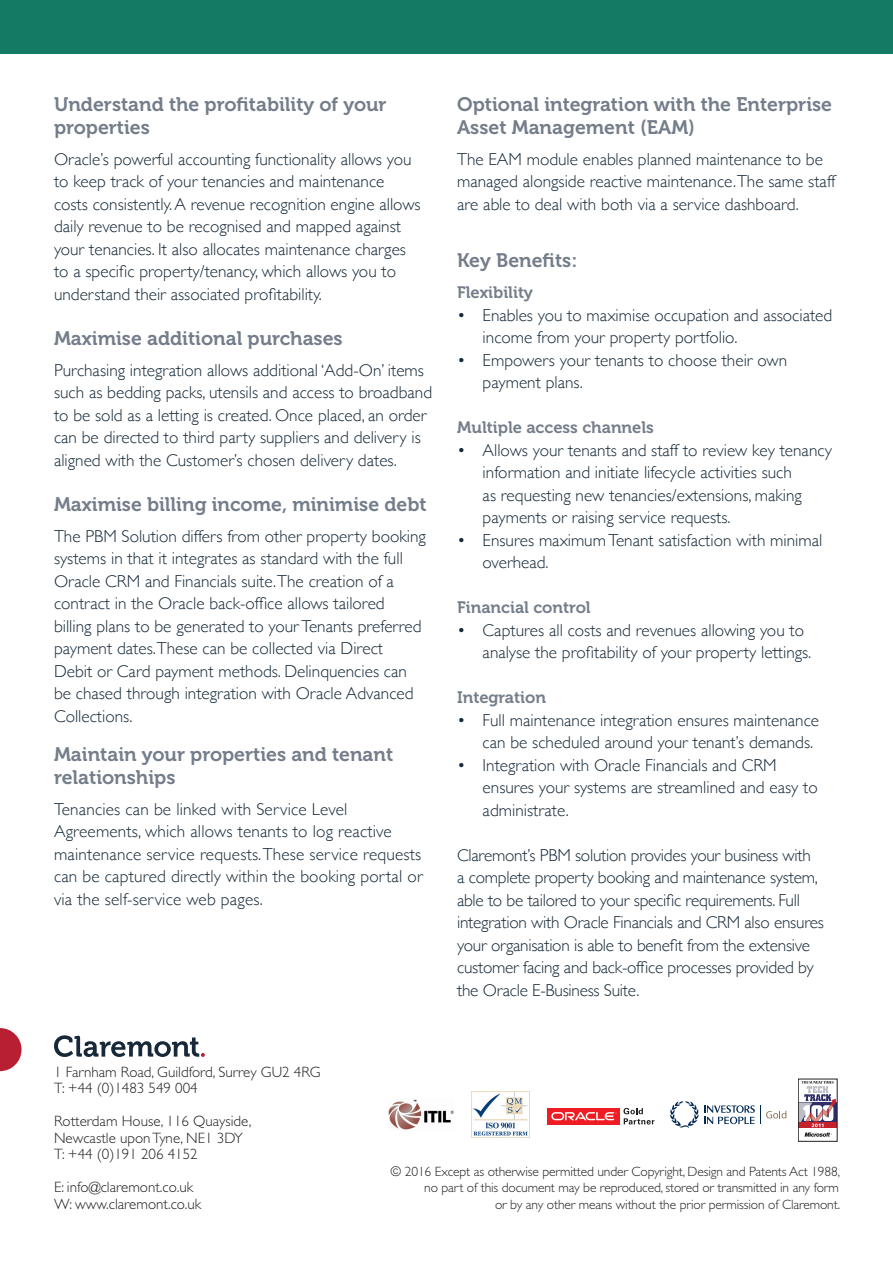
<style>
.page{position:relative;width:893px;height:1263px;background:#fff}
.page>*{position:absolute;margin:0;border:0;box-sizing:border-box;transform-origin:0 0}
.t1{font:19.5px/22.5px "Museo 700";color:#747d8a}
.t2{font:300 17.25px/22.5px "Gill Sans";color:#172938}
.t3{font:16.5px "Museo 700";color:#747d8a}
.t4{font:300 15px/16.5px "Gill Sans Std";color:#231f20}
.t5{font:300 13.5px "Gill Sans Std";letter-spacing:-.01em;color:#231f20}
</style>
<div class="page">
<svg style="left:54px;top:1035px;width:151px;height:22px"></svg>
<svg style="left:0;top:1028px;width:22px;height:43px"></svg>
<svg style="left:670px;top:1101px;width:116px;height:27px"></svg>
<svg style="left:798px;top:1081px;width:38px;height:56px"></svg>
<div style="left:547px;top:1108px;width:73px;height:16px;background:#ee1d23"></div>
<svg style="left:551px;top:1112px;width:66px;height:8px"></svg>
<svg style="left:623px;top:1108px;width:31px;height:16px"></svg>
<img style="left:471px;top:1092px;width:59px;height:45px">
<img style="left:388px;top:1099px;width:66px;height:31px">
<div style="left:0;top:1px;width:893px;height:53px;background:#137a63"></div>
<p class="t1" style="left:54px;top:93px;width:334px">Understand the profitability of your properties</p>
<p class="t2" style="left:54px;top:147px;width:368px">Oracle’s powerful accounting functionality allows you to keep track of your tenancies and maintenance costs consistently. A revenue recognition engine allows daily revenue to be recognised and mapped against your tenancies. It also allocates maintenance charges to a specific property/tenancy, which allows you to understand their associated profitability.</p>
<p class="t1" style="left:54px;top:327px;width:290px">Maximise additional purchases</p>
<p class="t2" style="left:54px;top:358px;width:380px">Purchasing integration allows additional ‘Add-On’ items such as bedding packs, utensils and access to broadband to be sold as a letting is created. Once placed, an order can be directed to third party suppliers and delivery is aligned with the Customer’s chosen delivery dates.</p>
<p class="t1" style="left:54px;top:493px;width:374px">Maximise billing income, minimise debt</p>
<p class="t2" style="left:54px;top:524px;width:373px">The PBM Solution differs from other property booking systems in that it integrates as standard with the full Oracle CRM and Financials suite.The creation of a contract in the Oracle back-office allows tailored billing plans to be generated to your Tenants preferred payment dates.These can be collected via Direct<br>Debit or Card payment methods. Delinquencies can be chased through integration with Oracle Advanced Collections.</p>
<p class="t1" style="left:54px;top:744px;width:341px">Maintain your properties and tenant relationships</p>
<p class="t2" style="left:54px;top:797px;width:370px">Tenancies can be linked with Service Level Agreements, which allows tenants to log reactive maintenance service requests. These service requests can be captured directly within the booking portal or via the self-service web pages.</p>
<p class="t1" style="left:457px;top:93px;width:377px">Optional integration with the Enterprise<br>Asset Management (EAM)</p>
<p class="t2" style="left:457px;top:147px;width:380px">The EAM module enables planned maintenance to be managed alongside reactive maintenance.The same staff are able to deal with both via a service dashboard.</p>
<p class="t1" style="left:457px;top:250px;width:122px">Key Benefits:</p>
<p class="t3" style="left:457px;top:283px;width:77px">Flexibility</p>
<p class="t2" style="left:483px;top:303px;width:351px;text-indent:-26px">• Enables you to maximise occupation and associated income from your property portfolio.</p>
<p class="t2" style="left:483px;top:348px;width:306px;text-indent:-26px">• Empowers your tenants to choose their own payment plans.</p>
<p class="t3" style="left:457px;top:418px;width:198px">Multiple access channels</p>
<p class="t2" style="left:483px;top:438px;width:351px;text-indent:-26px">• Allows your tenants and staff to review key tenancy information and initiate lifecycle activities such<br>as requesting new tenancies/extensions, making payments or raising service requests.</p>
<p class="t2" style="left:483px;top:528px;width:341px;text-indent:-26px">• Ensures maximum Tenant satisfaction with minimal overhead.</p>
<p class="t3" style="left:457px;top:598px;width:135px">Financial control</p>
<p class="t2" style="left:483px;top:618px;width:330px;text-indent:-26px">• Captures all costs and revenues allowing you to analyse the profitability of your property lettings.</p>
<p class="t3" style="left:457px;top:688px;width:90px">Integration</p>
<p class="t2" style="left:483px;top:708px;width:338px;text-indent:-26px">• Full maintenance integration ensures maintenance can be scheduled around your tenant’s demands.</p>
<p class="t2" style="left:483px;top:753px;width:337px;text-indent:-26px">• Integration with Oracle Financials and CRM ensures your systems are streamlined and easy to administrate.</p>
<p class="t2" style="left:457px;top:843px;width:368px">Claremont’s PBM solution provides your business with<br>a complete property booking and maintenance system, able to be tailored to your specific requirements. Full integration with Oracle Financials and CRM also ensures your organisation is able to benefit from the extensive customer facing and back-office processes provided by the Oracle E-Business Suite.</p>
<p class="t4" style="left:54px;top:1064px;width:268px">1 Farnham Road, Guildford, Surrey GU2 4RG</p>
<p class="t4" style="left:54px;top:1080px;width:145px">T: +44 (0)1483 549 004</p>
<p class="t4" style="left:54px;top:1113px;width:199px">Rotterdam House, 116 Quayside,<br>Newcastle upon Tyne, NE1 3DY</p>
<p class="t4" style="left:54px;top:1146px;width:145px">T: +44 (0)191 206 4152</p>
<p class="t4" style="left:54px;top:1179px;width:141px">E: info@claremont.co.uk</p>
<p class="t4" style="left:54px;top:1196px;width:149px">W: www.claremont.co.uk</p>
<p class="t5" style="left:390px;top:1163px;width:451px">© 2016 Except as otherwise permitted under Copyright, Design and Patents Act 1988,</p>
<p class="t5" style="left:424px;top:1180px;width:416px">no part of this document may be reproduced, stored or transmitted in any form</p>
<p class="t5" style="left:495px;top:1196px;width:346px">or by any other means without the prior permission of Claremont.</p>
</div>
